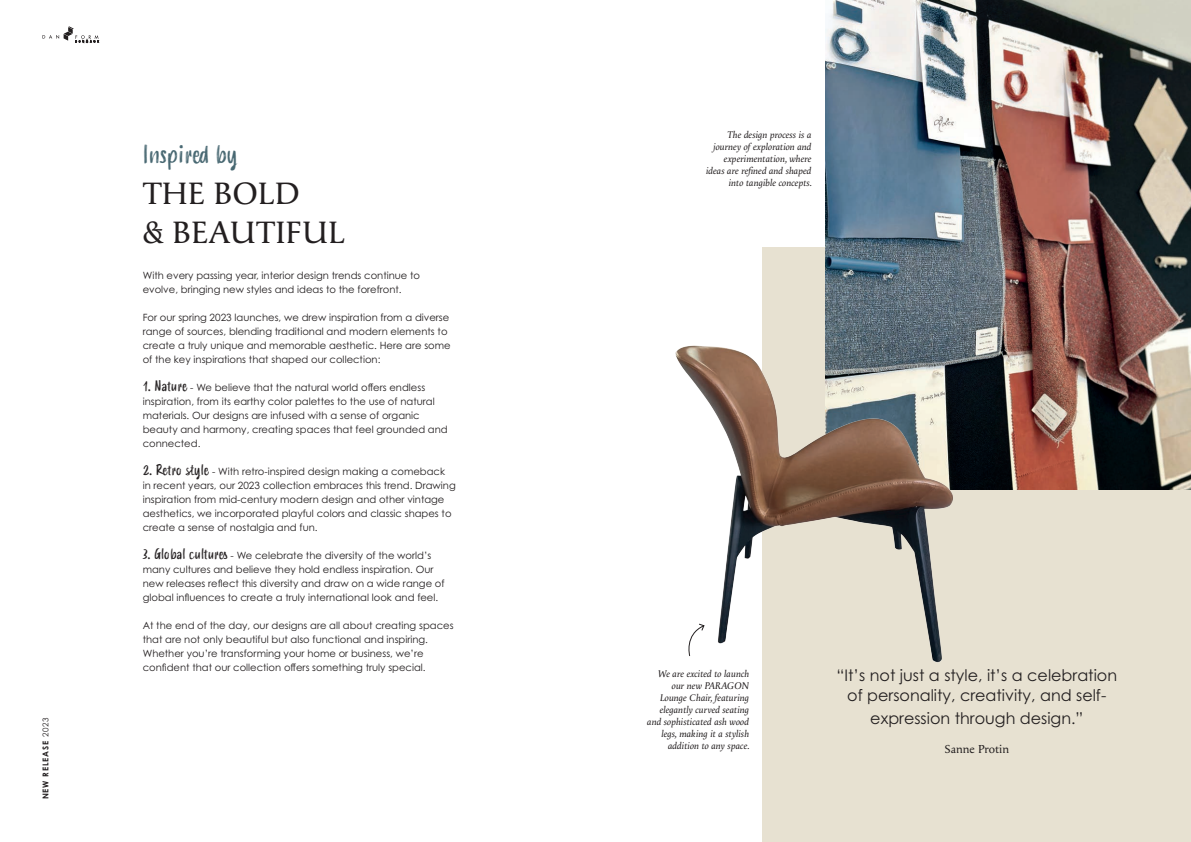
<style>
.page{position:relative;width:1191px;height:842px;background:#fff}
.page>*{position:absolute;margin:0;border:0;box-sizing:border-box;transform-origin:0 0}
.t1{font:32px/38.4px "Apolline Std";color:#231f20}
.t2{font:24px "Smoothy";color:#486872}
.t3{font:16px/20px "Century Gothic Pro";color:#231f20;text-align:center}
.t4{font:12px "Apolline Std";color:#231f20}
.t5{font:10px/14px "Century Gothic Pro";color:#231f20}
.t6{font:italic 10px/12px "Apolline Std";color:#231f20;text-align:right}
.t7{font:700 8px "Century Gothic Pro";letter-spacing:.1em;color:#231f20}
.s1{font-weight:400}
.s2{font-family:"Smoothy";font-size:14px}
</style>
<div class="page">
<svg style="left:43px;top:26px;width:56px;height:16px"></svg>
<div style="left:763px;top:247px;width:428px;height:595px;background:#e7e1d1"></div>
<img style="left:826px;top:0;width:365px;height:489px">
<img style="left:675px;top:330px;width:311px;height:341px">
<svg style="left:684px;top:623px;width:20px;height:33px"></svg>
<p class="t7" style="left:41px;top:799px;width:84px;rotate:-90deg">NEW RELEASE <span class="s1">2023</span></p>
<p class="t2" style="left:143px;top:137px;width:97px">Inspired by</p>
<p class="t1" style="left:143px;top:176px;width:204px">THE BOLD<br>&amp; BEAUTIFUL</p>
<p class="t5" style="left:143px;top:269px;width:279px">With every passing year, interior design trends continue to evolve, bringing new styles and ideas to the forefront.</p>
<p class="t5" style="left:143px;top:311px;width:309px">For our spring 2023 launches, we drew inspiration from a diverse range of sources, blending traditional and modern elements to create a truly unique and memorable aesthetic. Here are some of the key inspirations that shaped our collection:</p>
<p class="t5" style="left:143px;top:381px;width:306px"><span class="s2">1. Nature</span> - We believe that the natural world offers endless inspiration, from its earthy color palettes to the use of natural materials. Our designs are infused with a sense of organic beauty and harmony, creating spaces that feel grounded and connected.</p>
<p class="t5" style="left:143px;top:465px;width:314px"><span class="s2">2. Retro style</span> - With retro-inspired design making a comeback<br>in recent years, our 2023 collection embraces this trend. Drawing inspiration from mid-century modern design and other vintage aesthetics, we incorporated playful colors and classic shapes to create a sense of nostalgia and fun.</p>
<p class="t5" style="left:143px;top:549px;width:303px"><span class="s2">3. Global cultures</span> - We celebrate the diversity of the world’s many cultures and believe they hold endless inspiration. Our new releases reflect this diversity and draw on a wide range of global influences to create a truly international look and feel.</p>
<p class="t5" style="left:143px;top:619px;width:312px">At the end of the day, our designs are all about creating spaces that are not only beautiful but also functional and inspiring.<br>Whether you’re transforming your home or business, we’re confident that our collection offers something truly special.</p>
<p class="t6" style="left:706px;top:129px;width:108px">The design process is a journey of exploration and experimentation, where ideas are refined and shaped into tangible concepts.</p>
<p class="t6" style="left:647px;top:668px;width:104px">We are excited to launch our new PARAGON<br>Lounge Chair, featuring elegantly curved seating and sophisticated ash wood legs, making it a stylish addition to any space.</p>
<p class="t3" style="left:836px;top:665px;width:282px">“It’s not just a style, it’s a celebration of personality, creativity, and self-</p>
<p class="t3" style="left:870px;top:708px;width:215px">expression through design.”</p>
<p class="t4" style="left:944px;top:742px;width:66px">Sanne Protin</p>
</div>
